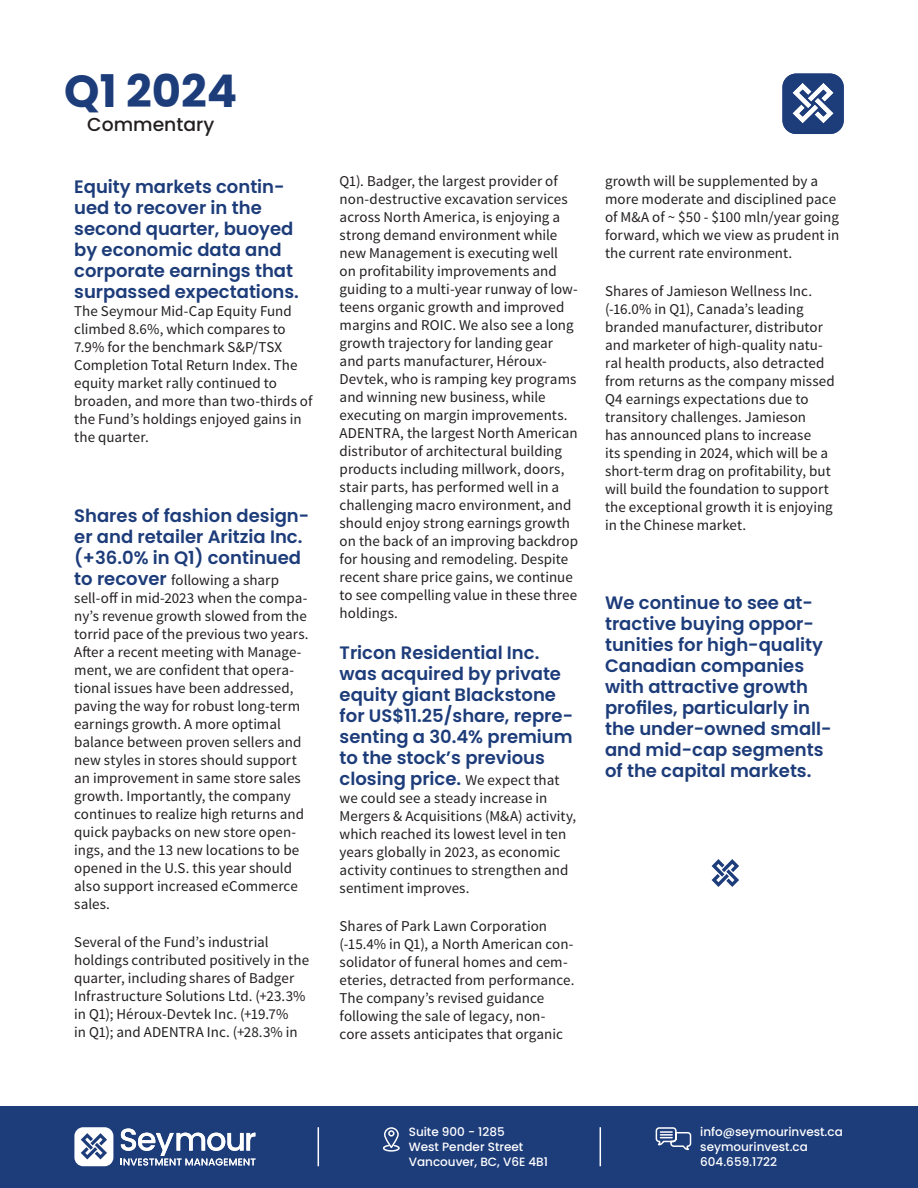
<style>
.page{position:relative;width:918px;height:1188px;background:#fff}
.page>*{position:absolute;margin:0;border:0;box-sizing:border-box;transform-origin:0 0}
.Main_Header{font:700 45px "Poppins";color:#1d3c7a}
.Main_Header_-_2nd_Line{font:500 18.75px "Poppins";color:#231f20}
.Sub_2{font:600 18px/21px "Poppins";color:#1d3c7a}
.Sub_2-2{font:15px/18px "Source Sans Pro";letter-spacing:.005em;color:#231f20}
.t1{font:500 12px/15px "Poppins";color:#fff}
.s1{font-family:"Poppins";font-weight:600;font-size:18px;color:#1d3c7a}
.s2{font-family:"Source Sans Pro";font-weight:400;font-size:15px;color:#231f20}
</style>
<div class="page">
<div style="left:0;top:1107px;width:918px;height:81px;background:#1d3c7a"></div>
<hr style="left:318px;top:1127px;width:1px;height:39px;background:#fff">
<hr style="left:600px;top:1127px;width:1px;height:39px;background:#fff">
<svg style="left:655px;top:1127px;width:37px;height:24px"></svg>
<svg style="left:383px;top:1127px;width:17px;height:25px"></svg>
<svg style="left:74px;top:1127px;width:39px;height:39px"></svg>
<svg style="left:121px;top:1129px;width:135px;height:36px"></svg>
<svg style="left:782px;top:74px;width:62px;height:60px"></svg>
<svg style="left:712px;top:859px;width:27px;height:28px"></svg>
<p class="Main_Header" style="left:64px;top:65px;width:175px">Q1 2024</p>
<p class="Main_Header_-_2nd_Line" style="left:87px;top:114px;width:128px">Commentary</p>
<p class="Sub_2" style="left:74px;top:177px;width:226px">Equity markets contin&shy;ued to recover in the second quarter, buoyed by economic data and corporate earnings that surpassed expectations.</p>
<p class="Sub_2-2" style="left:74px;top:303px;width:240px">The Seymour Mid-Cap Equity Fund climbed 8.6%, which compares to<br>7.9% for the benchmark S&amp;P/TSX<br>Completion Total Return Index. The equity market rally continued to broaden, and more than two-thirds of the Fund’s holdings enjoyed gains in the quarter.</p>
<p class="Sub_2" style="left:74px;top:505px;width:237px">Shares of fashion design&shy;er and retailer Aritzia Inc. (+36.0% in Q1) continued</p>
<p class="Sub_2-2" style="left:74px;top:571px;width:236px"><span class="s1">to recover</span> following a sharp sell-off in mid-2023 when the compa&shy;ny’s revenue growth slowed from the torrid pace of the previous two years.<br>After a recent meeting with Manage&shy;ment, we are confident that opera&shy;tional issues have been addressed, paving the way for robust long-term earnings growth. A more optimal balance between proven sellers and new styles in stores should support an improvement in same store sales growth. Importantly, the company continues to realize high returns and quick paybacks on new store open&shy;ings, and the 13 new locations to be opened in the U.S. this year should also support increased eCommerce sales.</p>
<p class="Sub_2-2" style="left:74px;top:933px;width:236px">Several of the Fund’s industrial holdings contributed positively in the quarter, including shares of Badger Infrastructure Solutions Ltd. (+23.3% in Q1); Héroux-Devtek Inc. (+19.7%<br>in Q1); and ADENTRA Inc. (+28.3% in</p>
<p class="Sub_2-2" style="left:340px;top:172px;width:240px">Q1). Badger, the largest provider of non-destructive excavation services across North America, is enjoying a strong demand environment while new Management is executing well on profitability improvements and guiding to a multi-year runway of low&shy;teens organic growth and improved margins and ROIC. We also see a long growth trajectory for landing gear and parts manufacturer, Héroux-Devtek, who is ramping key programs and winning new business, while executing on margin improvements.<br>ADENTRA, the largest North American distributor of architectural building products including millwork, doors, stair parts, has performed well in a challenging macro environment, and should enjoy strong earnings growth on the back of an improving backdrop for housing and remodeling. Despite recent share price gains, we continue to see compelling value in these three holdings.</p>
<p class="Sub_2" style="left:340px;top:642px;width:235px">Tricon Residential Inc. was acquired by private equity giant Blackstone for US$11.25/share, repre&shy;senting a 30.4% premium to the stock’s previous closing price. <span class="s2">We expect that</span></p>
<p class="Sub_2-2" style="left:340px;top:789px;width:238px">we could see a steady increase in Mergers &amp; Acquisitions (M&amp;A) activity, which reached its lowest level in ten years globally in 2023, as economic activity continues to strengthen and sentiment improves.</p>
<p class="Sub_2-2" style="left:340px;top:917px;width:236px">Shares of Park Lawn Corporation (-15.4% in Q1), a North American con&shy;solidator of funeral homes and cem&shy;eteries, detracted from performance.<br>The company’s revised guidance following the sale of legacy, non&shy;core assets anticipates that organic</p>
<p class="Sub_2-2" style="left:605px;top:172px;width:236px">growth will be supplemented by a more moderate and disciplined pace of M&amp;A of ~ $50 - $100 mln/year going forward, which we view as prudent in the current rate environment.</p>
<p class="Sub_2-2" style="left:605px;top:282px;width:231px">Shares of Jamieson Wellness Inc. (-16.0% in Q1), Canada’s leading branded manufacturer, distributor and marketer of high-quality natu&shy;ral health products, also detracted from returns as the company missed Q4 earnings expectations due to transitory challenges. Jamieson<br>has announced plans to increase<br>its spending in 2024, which will be a short-term drag on profitability, but will build the foundation to support the exceptional growth it is enjoying in the Chinese market.</p>
<p class="Sub_2" style="left:605px;top:593px;width:228px">We continue to see at&shy;tractive buying oppor&shy;tunities for high-quality<br>Canadian companies with attractive growth profiles, particularly in the under-owned small&shy;and mid-cap segments of the capital markets.</p>
<p class="t1" style="left:409px;top:1124px;width:116px">Suite 900 - 1285<br>West Pender Street</p>
<p class="t1" style="left:409px;top:1154px;width:141px">Vancouver, BC, V6E 4B1</p>
<p class="t1" style="left:700px;top:1124px;width:144px">info@seymourinvest.ca</p>
<p class="t1" style="left:700px;top:1139px;width:109px">seymourinvest.ca</p>
<p class="t1" style="left:700px;top:1154px;width:78px">604.659.1722</p>
</div>
